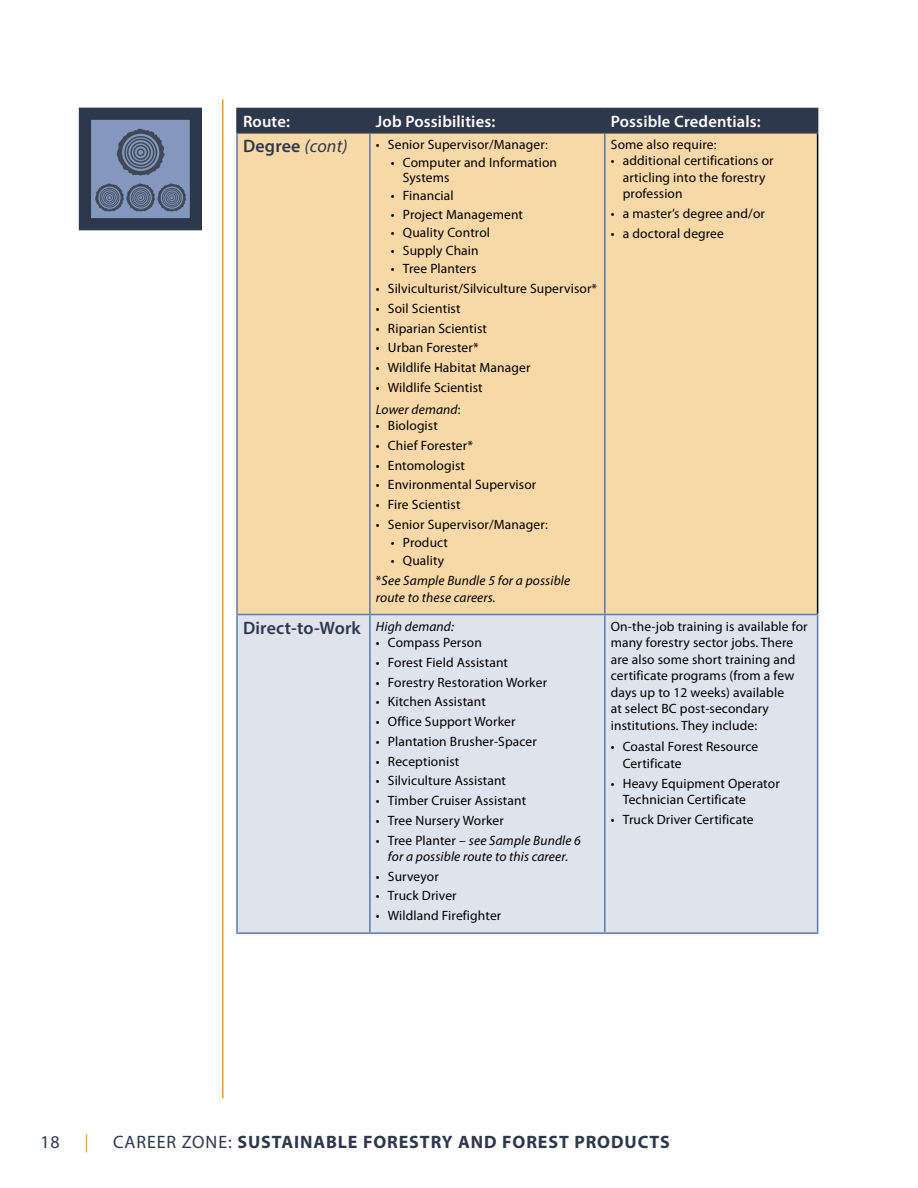
<style>
.page{position:relative;width:918px;height:1188px;background:#fff}
.page>*{position:absolute;margin:0;border:0;box-sizing:border-box;transform-origin:0 0}
.t1{font:700 18px "Myriad Pro";letter-spacing:.05em;color:#2e384c}
.t2{font:600 18px "Myriad Pro";letter-spacing:.01em;color:#2e384c}
.t3{font:18px "Myriad Pro";color:#2e384c}
.t4{font:18px "Myriad Pro";color:#ef9d23}
.t5{font:600 16.5px "Myriad Pro";letter-spacing:.01em;color:#fff}
.t6{font:13.5px/16.5px "Myriad Pro";letter-spacing:.01em;color:#000}
.t7{font:italic 13.5px/19.8px "Myriad Pro";letter-spacing:.01em;color:#000}
.s1{font-weight:400;font-style:italic}
.s2{font-style:italic}
.s3{font-style:normal}
.s4{font-weight:400}
</style>
<div class="page">
<hr style="left:222px;top:99px;width:2px;height:999px;background:#ef9d23">
<div style="left:85px;top:114px;width:111px;height:110px;background:#8497bc"></div>
<div style="left:79px;top:108px;width:123px;height:122px;border:12px solid #2e384c"></div>
<svg style="left:117px;top:129px;width:48px;height:47px"></svg>
<svg style="left:95px;top:183px;width:91px;height:29px"></svg>
<div style="left:238px;top:134px;width:579px;height:480px;background:#f9d8a7"></div>
<div style="left:238px;top:615px;width:579px;height:317px;background:#dee4ee"></div>
<hr style="left:817px;top:134px;width:1px;height:480px;background:#000">
<hr style="left:236px;top:134px;width:2px;height:480px;background:#5c7aac">
<hr style="left:369px;top:134px;width:2px;height:480px;background:#5c7aac">
<hr style="left:604px;top:134px;width:2px;height:480px;background:#5c7aac">
<hr style="left:236px;top:108px;width:134px;height:1px;background:#2e384c">
<hr style="left:236px;top:109px;width:2px;height:23px;background:#2e384c">
<div style="left:238px;top:108px;width:580px;height:24px;background:#2e384c"></div>
<hr style="left:236px;top:132px;width:134px;height:2px;background:#2e384c">
<hr style="left:370px;top:132px;width:235px;height:2px;background:#2e384c">
<hr style="left:605px;top:132px;width:213px;height:2px;background:#2e384c">
<hr style="left:236px;top:614px;width:134px;height:1px;background:#5c7aac">
<hr style="left:236px;top:615px;width:2px;height:317px;background:#5c7aac">
<hr style="left:236px;top:932px;width:134px;height:2px;background:#5c7aac">
<hr style="left:370px;top:614px;width:235px;height:1px;background:#5c7aac">
<hr style="left:369px;top:615px;width:2px;height:317px;background:#5c7aac">
<hr style="left:370px;top:932px;width:235px;height:2px;background:#5c7aac">
<hr style="left:605px;top:614px;width:213px;height:1px;background:#5c7aac">
<hr style="left:604px;top:615px;width:2px;height:317px;background:#5c7aac">
<hr style="left:817px;top:615px;width:1px;height:317px;background:#5c7aac">
<hr style="left:605px;top:932px;width:213px;height:2px;background:#5c7aac">
<p class="t5" style="left:243px;top:111px;width:49px">Route:</p>
<p class="t5" style="left:376px;top:111px;width:121px">Job Possibilities:</p>
<p class="t5" style="left:611px;top:111px;width:151px">Possible Credentials:</p>
<h1 class="t2" style="left:243px;top:135px;width:106px">Degree <span class="s1">(cont)</span></h1>
<p class="t6" style="left:376px;top:136px;width:174px">• Senior Supervisor/Manager:</p>
<p class="t6" style="left:403px;top:155px;width:156px;line-height:15px;text-indent:-12px">• Computer and Information<br>Systems</p>
<p class="t6" style="left:391px;top:187px;width:64px">• Financial</p>
<p class="t6" style="left:391px;top:206px;width:134px">• Project Management</p>
<p class="t6" style="left:391px;top:224px;width:101px">• Quality Control</p>
<p class="t6" style="left:391px;top:242px;width:89px">• Supply Chain</p>
<p class="t6" style="left:391px;top:260px;width:87px">• Tree Planters</p>
<p class="t6" style="left:376px;top:280px;width:223px">• Silviculturist/Silviculture Supervisor*</p>
<p class="t6" style="left:376px;top:300px;width:86px">• Soil Scientist</p>
<p class="t6" style="left:376px;top:320px;width:113px">• Riparian Scientist</p>
<p class="t6" style="left:376px;top:339px;width:104px">• Urban Forester*</p>
<p class="t6" style="left:376px;top:359px;width:156px">• Wildlife Habitat Manager</p>
<p class="t6" style="left:376px;top:376px;width:108px;line-height:21.9px">• Wildlife Scientist<br><span class="s2">Lower demand</span>:</p>
<p class="t6" style="left:376px;top:417px;width:64px">• Biologist</p>
<p class="t6" style="left:376px;top:437px;width:99px">• Chief Forester*</p>
<p class="t6" style="left:376px;top:457px;width:91px">• Entomologist</p>
<p class="t6" style="left:376px;top:476px;width:162px">• Environmental Supervisor</p>
<p class="t6" style="left:376px;top:496px;width:86px">• Fire Scientist</p>
<p class="t6" style="left:376px;top:516px;width:174px">• Senior Supervisor/Manager:</p>
<p class="t6" style="left:391px;top:534px;width:59px">• Product</p>
<p class="t7" style="left:376px;top:551px;width:196px;text-indent:15px"><span class="s3">• Quality<br>*</span>See Sample Bundle 5 for a possible</p>
<p class="t7" style="left:376px;top:587px;width:121px">route to these careers.</p>
<p class="t6" style="left:611px;top:136px;width:107px">Some also require:</p>
<p class="t6" style="left:623px;top:152px;width:152px;text-indent:-12px">• additional certifications or articling into the forestry profession</p>
<p class="t6" style="left:611px;top:205px;width:156px">• a master’s degree and/or</p>
<p class="t6" style="left:611px;top:225px;width:115px">• a doctoral degree</p>
<h1 class="t2" style="left:243px;top:617px;width:212px">Direct-to-Work <sup>High</sup> <sup>demand:</sup></h1>
<p class="t6" style="left:376px;top:634px;width:108px">• Compass Person</p>
<p class="t6" style="left:376px;top:654px;width:134px">• Forest Field Assistant</p>
<p class="t6" style="left:376px;top:674px;width:173px">• Forestry Restoration Worker</p>
<p class="t6" style="left:376px;top:693px;width:112px">• Kitchen Assistant</p>
<p class="t6" style="left:376px;top:713px;width:141px">• Office Support Worker</p>
<p class="t6" style="left:376px;top:733px;width:163px">• Plantation Brusher-Spacer</p>
<p class="t6" style="left:376px;top:753px;width:85px">• Receptionist</p>
<p class="t6" style="left:376px;top:772px;width:132px">• Silviculture Assistant</p>
<p class="t6" style="left:376px;top:792px;width:152px">• Timber Cruiser Assistant</p>
<p class="t6" style="left:376px;top:812px;width:129px">• Tree Nursery Worker</p>
<p class="t7" style="left:376px;top:832px;width:207px;line-height:16.5px;text-align:center"><span class="s3">• Tree Planter –</span> see Sample Bundle 6 for a possible route to this career.</p>
<p class="t6" style="left:376px;top:868px;width:64px">• Surveyor</p>
<p class="t6" style="left:376px;top:887px;width:82px">• Truck Driver</p>
<p class="t6" style="left:376px;top:907px;width:127px">• Wildland Firefighter</p>
<p class="t6" style="left:611px;top:618px;width:198px">On-the-job training is available for many forestry sector jobs. There are also some short training and certificate programs (from a few days up to 12 weeks) available<br>at select BC post-secondary institutions. They include:</p>
<p class="t6" style="left:623px;top:738px;width:137px;text-indent:-12px">• Coastal Forest Resource<br>Certificate</p>
<p class="t6" style="left:623px;top:775px;width:158px;text-indent:-12px">• Heavy Equipment Operator<br>Technician Certificate</p>
<p class="t6" style="left:611px;top:811px;width:144px">• Truck Driver Certificate</p>
<h1 class="t3" style="left:40px;top:1130px;width:21px">18</h1>
<h1 class="t4" style="left:84px;top:1130px;width:6px">|</h1>
<h1 class="t1" style="left:113px;top:1130px;width:558px"><span class="s4">CAREER ZONE:</span> SUSTAINABLE FORESTRY AND FOREST PRODUCTS</h1>
</div>
